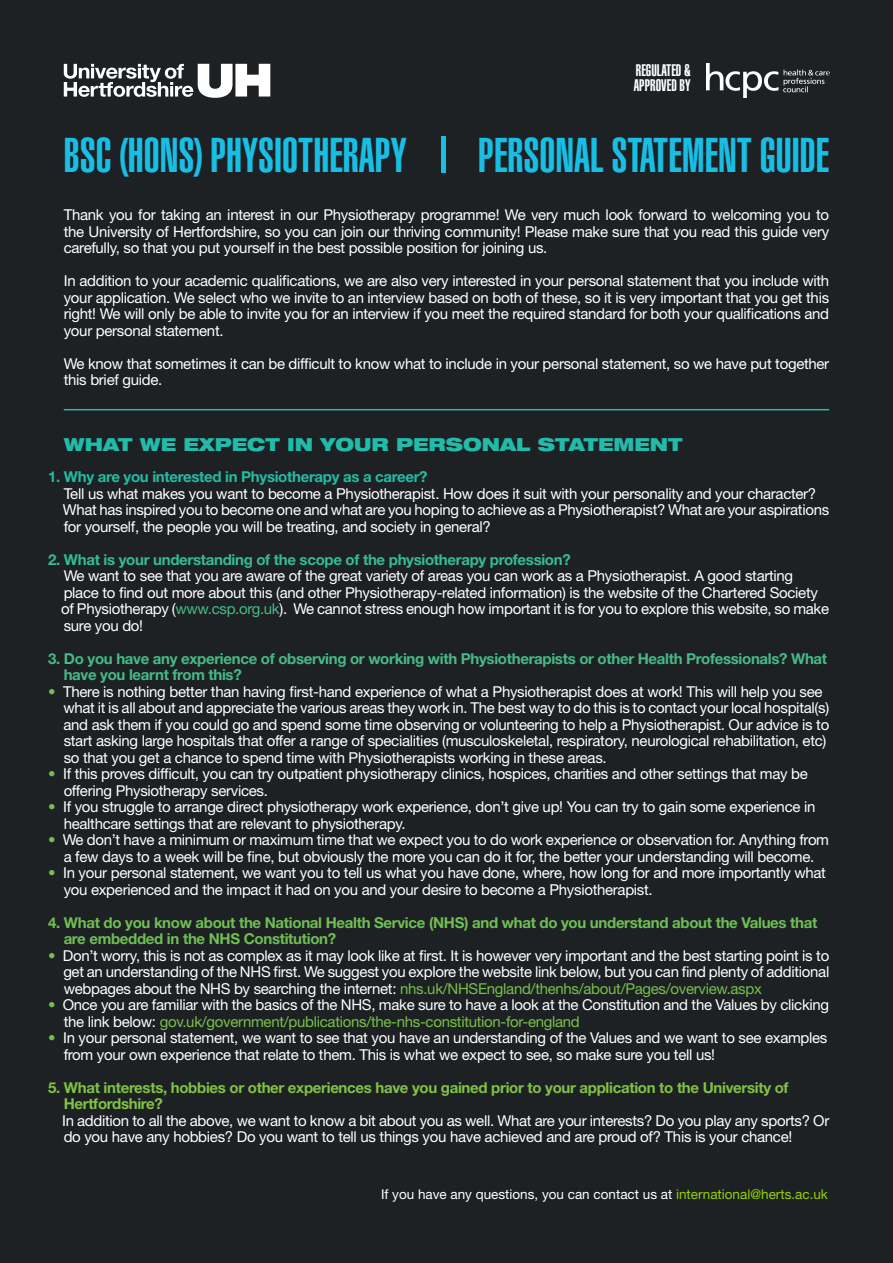
<style>
.page{position:relative;width:893px;height:1263px;background:#1d2124}
.page>*{position:absolute;margin:0;border:0;box-sizing:border-box;transform-origin:0 0}
.t1{font:48px "Helvetica LT Std Ultra Comp";color:#18bee3}
.t2{font:900 expanded 18px "Helvetica Neue LT Std";color:#22bba9}
.t3{font:900 extra-condensed 16.5px/15px "Helvetica";color:#fff}
.t4{font:15px/16.5px "Helvetica Neue LT Std";letter-spacing:-.02em;color:#fff;text-align:justify}
.t5{font:700 15px "Helvetica Neue LT Std";letter-spacing:-.02em;color:#6fbf53}
.t6{font:700 15px "Helvetica Neue LT Std";letter-spacing:-.02em;color:#46bb85}
.t7{font:700 15px "Helvetica Neue LT Std";letter-spacing:-.02em;color:#80c344}
.t8{font:15px "Helvetica Neue LT Std";letter-spacing:-.02em;color:#75c049}
.t9{font:15px "Helvetica Neue LT Std";letter-spacing:-.02em;color:#78c148}
.t10{font:700 15px "Helvetica Neue LT Std";letter-spacing:-.02em;color:#36bb95}
.t11{font:700 15px "Helvetica Neue LT Std";letter-spacing:-.02em;color:#24bca3}
.t12{font:700 15px "Helvetica Neue LT Std";letter-spacing:-.02em;color:#81c343}
.t13{font:13.5px "Helvetica Neue LT Std";color:#fff}
.s1{color:#46bb85}
.s2{color:#72c04f}
.s3{color:#fff}
.s4{color:#92d400}
</style>
<div class="page">
<svg style="left:64px;top:64px;width:206px;height:34px"></svg>
<hr style="left:64px;top:409px;width:765px;height:1px;background:#22bcaf">
<hr style="left:441px;top:136px;width:4px;height:36px;background:#18bee3">
<img style="left:706px;top:64px;width:123px;height:34px">
<p class="t3" style="left:634px;top:62px;width:58px">REGULATED &amp;<br>APPROVED BY</p>
<p class="t1" style="left:478px;top:128px;width:353px">PERSONAL STATEMENT GUIDE</p>
<p class="t4" style="left:64px;top:206px;width:767px">Thank you for taking an interest in our Physiotherapy programme! We very much look forward to welcoming you to the University of Hertfordshire, so you can join our thriving community! Please make sure that you read this guide very carefully, so that you put yourself in the best possible position for joining us.</p>
<p class="t4" style="left:64px;top:272px;width:767px">In addition to your academic qualifications, we are also very interested in your personal statement that you include with your application. We select who we invite to an interview based on both of these, so it is very important that you get this right! We will only be able to invite you for an interview if you meet the required standard for both your qualifications and your personal statement.</p>
<p class="t4" style="left:64px;top:355px;width:767px">We know that sometimes it can be difficult to know what to include in your personal statement, so we have put together this brief guide.</p>
<p class="t1" style="left:64px;top:128px;width:344px">BSC (HONS) PHYSIOTHERAPY</p>
<p class="t2" style="left:64px;top:433px;width:620px">WHAT WE EXPECT IN YOUR PERSONAL STATEMENT</p>
<p class="t11" style="left:48px;top:467px;width:381px">1. Why are you interested in Physiotherapy as a career?</p>
<p class="t4" style="left:64px;top:485px;width:754px">Tell us what makes you want to become a Physiotherapist. How does it suit with your personality and your character?</p>
<p class="t4" style="left:63px;top:501px;width:768px">What has inspired you to become one and what are you hoping to achieve as a Physiotherapist? What are your aspirations</p>
<p class="t4" style="left:64px;top:518px;width:429px">for yourself, the people you will be treating, and society in general?</p>
<p class="t10" style="left:48px;top:550px;width:524px">2. What is your understanding of the scope of the physiotherapy profession?</p>
<p class="t4" style="left:64px;top:567px;width:731px">We want to see that you are aware of the great variety of areas you can work as a Physiotherapist. A good starting</p>
<p class="t4" style="left:64px;top:584px;width:756px">place to find out more about this (and other Physiotherapy-related information) is the website of the Chartered Society</p>
<p class="t4" style="left:61px;top:600px;width:769px">of Physiotherapy (<span class="s1">www.csp.org.uk</span>). We cannot stress enough how important it is for you to explore this website, so make</p>
<p class="t4" style="left:64px;top:617px;width:81px">sure you do!</p>
<p class="t6" style="left:48px;top:649px;width:780px">3. Do you have any experience of observing or working with Physiotherapists or other Health Professionals? What</p>
<p class="t6" style="left:64px;top:665px;width:180px">have you learnt from this?</p>
<p class="t4" style="left:48px;top:683px;width:776px"><span class="s2">•</span> There is nothing better than having first-hand experience of what a Physiotherapist does at work! This will help you see</p>
<p class="t4" style="left:63px;top:699px;width:767px">what it is all about and appreciate the various areas they work in. The best way to do this is to contact your local hospital(s)</p>
<p class="t4" style="left:63px;top:716px;width:767px">and ask them if you could go and spend some time observing or volunteering to help a Physiotherapist. Our advice is to</p>
<p class="t4" style="left:64px;top:732px;width:764px">start asking large hospitals that offer a range of specialities (musculoskeletal, respiratory, neurological rehabilitation, etc)</p>
<p class="t4" style="left:64px;top:749px;width:544px">so that you get a chance to spend time with Physiotherapists working in these areas.</p>
<p class="t4" style="left:48px;top:765px;width:761px"><span class="s2">•</span> If this proves difficult, you can try outpatient physiotherapy clinics, hospices, charities and other settings that may be</p>
<p class="t4" style="left:64px;top:782px;width:206px">offering Physiotherapy services.</p>
<p class="t4" style="left:48px;top:798px;width:769px"><span class="s2">•</span> If you struggle to arrange direct physiotherapy work experience, don’t give up! You can try to gain some experience in</p>
<p class="t4" style="left:64px;top:815px;width:343px">healthcare settings that are relevant to physiotherapy.</p>
<p class="t4" style="left:48px;top:831px;width:782px"><span class="s2">•</span> We don’t have a minimum or maximum time that we expect you to do work experience or observation for. Anything from</p>
<p class="t4" style="left:64px;top:848px;width:752px">a few days to a week will be fine, but obviously the more you can do it for, the better your understanding will become.</p>
<p class="t4" style="left:48px;top:864px;width:779px"><span class="s2">•</span> In your personal statement, we want you to tell us what you have done, where, how long for and more importantly what</p>
<p class="t4" style="left:64px;top:881px;width:591px">you experienced and the impact it had on you and your desire to become a Physiotherapist.</p>
<p class="t5" style="left:48px;top:913px;width:771px">4. What do you know about the National Health Service (NHS) and what do you understand about the Values that</p>
<p class="t5" style="left:64px;top:929px;width:274px">are embedded in the NHS Constitution?</p>
<p class="t4" style="left:48px;top:947px;width:783px"><span class="s2">•</span> Don’t worry, this is not as complex as it may look like at first. It is however very important and the best starting point is to</p>
<p class="t4" style="left:63px;top:963px;width:767px">get an understanding of the NHS first. We suggest you explore the website link below, but you can find plenty of additional</p>
<p class="t8" style="left:64px;top:979px;width:700px"><span class="s3">webpages about the NHS by searching the internet:</span> nhs.uk/NHSEngland/thenhs/about/Pages/overview.aspx</p>
<p class="t4" style="left:48px;top:996px;width:782px"><span class="s2">•</span> Once you are familiar with the basics of the NHS, make sure to have a look at the Constitution and the Values by clicking</p>
<p class="t9" style="left:64px;top:1012px;width:518px"><span class="s3">the link below:</span> gov.uk/government/publications/the-nhs-constitution-for-england</p>
<p class="t4" style="left:48px;top:1029px;width:781px"><span class="s2">•</span> In your personal statement, we want to see that you have an understanding of the Values and we want to see examples</p>
<p class="t4" style="left:64px;top:1046px;width:653px">from your own experience that relate to them. This is what we expect to see, so make sure you tell us!</p>
<p class="t7" style="left:48px;top:1078px;width:742px">5. What interests, hobbies or other experiences have you gained prior to your application to the University of</p>
<p class="t12" style="left:64px;top:1094px;width:101px">Hertfordshire?</p>
<p class="t4" style="left:62px;top:1112px;width:769px">In addition to all the above, we want to know a bit about you as well. What are your interests? Do you play any sports? Or</p>
<p class="t4" style="left:64px;top:1128px;width:730px">do you have any hobbies? Do you want to tell us things you have achieved and are proud of? This is your chance!</p>
<p class="t13" style="left:381px;top:1186px;width:448px">If you have any questions, you can contact us at <span class="s4">international@herts.ac.uk</span></p>
</div>
